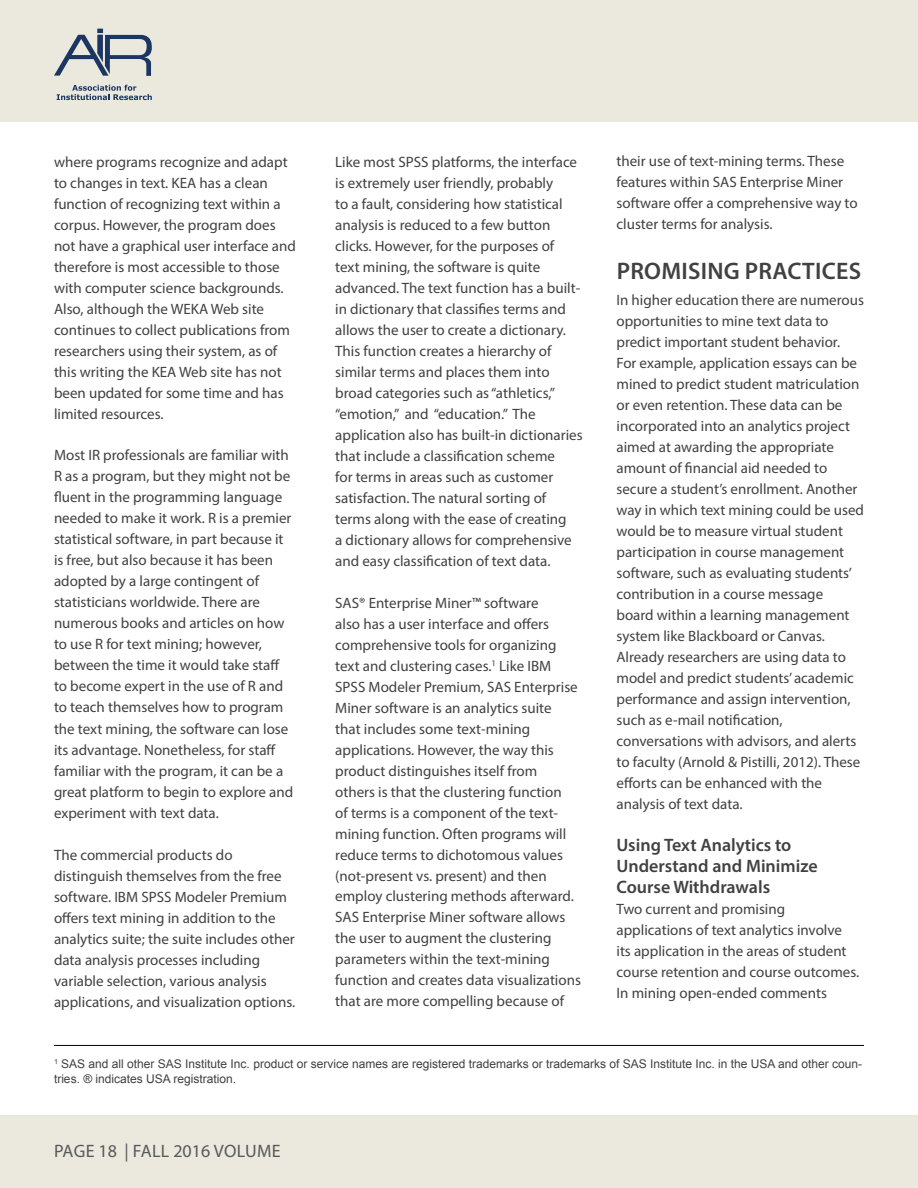
<style>
.page{position:relative;width:918px;height:1188px;background:#fff}
.page>*{position:absolute;margin:0;border:0;box-sizing:border-box;transform-origin:0 0}
.t1{font:600 24px "Myriad Pro";letter-spacing:.01em;color:#414042}
.t2{font:600 18px/21px "Myriad Pro";color:#414042}
.t3{font:18px "Myriad Pro";letter-spacing:.005em;color:#58595b}
.t4{font:15px/21px "Myriad Pro";color:#414042}
.t5{font:12px/14.4px "Arial";color:#414042}
</style>
<div class="page">
<div style="left:0;top:0;width:918px;height:122px;background:#ebe9dd"></div>
<div style="left:0;top:1115px;width:918px;height:73px;background:#ebe9dd"></div>
<svg style="left:54px;top:29px;width:98px;height:47px"></svg>
<svg style="left:57px;top:85px;width:95px;height:15px"></svg>
<hr style="left:54px;top:1045px;width:810px;height:1px;background:#000">
<p class="t4" style="left:54px;top:151px;width:243px">where programs recognize and adapt to changes in text. KEA has a clean function of recognizing text within a corpus. However, the program does not have a graphical user interface and therefore is most accessible to those with computer science backgrounds.<br>Also, although the WEKA Web site continues to collect publications from researchers using their system, as of this writing the KEA Web site has not been updated for some time and has limited resources.</p>
<p class="t4" style="left:54px;top:445px;width:241px">Most IR professionals are familiar with R as a program, but they might not be fluent in the programming language needed to make it work. R is a premier statistical software, in part because it is free, but also because it has been adopted by a large contingent of statisticians worldwide. There are numerous books and articles on how to use R for text mining; however, between the time it would take staff to become expert in the use of R and to teach themselves how to program the text mining, the software can lose its advantage. Nonetheless, for staff familiar with the program, it can be a great platform to begin to explore and experiment with text data.</p>
<p class="t4" style="left:54px;top:844px;width:243px">The commercial products do distinguish themselves from the free software. IBM SPSS Modeler Premium offers text mining in addition to the analytics suite; the suite includes other data analysis processes including variable selection, various analysis applications, and visualization options.</p>
<p class="t4" style="left:335px;top:151px;width:249px">Like most SPSS platforms, the interface is extremely user friendly, probably<br>to a fault, considering how statistical analysis is reduced to a few button clicks. However, for the purposes of<br>text mining, the software is quite advanced. The text function has a built&shy;in dictionary that classifies terms and allows the user to create a dictionary.<br>This function creates a hierarchy of similar terms and places them into broad categories such as “athletics,” “emotion,” and “education.” The application also has built-in dictionaries that include a classification scheme<br>for terms in areas such as customer satisfaction. The natural sorting of terms along with the ease of creating<br>a dictionary allows for comprehensive and easy classification of text data.</p>
<p class="t4" style="left:335px;top:592px;width:247px">SAS® Enterprise Miner™ software<br>also has a user interface and offers comprehensive tools for organizing text and clustering cases.<sup>1</sup> Like IBM SPSS Modeler Premium, SAS Enterprise Miner software is an analytics suite<br>that includes some text-mining applications. However, the way this product distinguishes itself from<br>others is that the clustering function<br>of terms is a component of the text&shy;mining function. Often programs will reduce terms to dichotomous values (not-present vs. present) and then employ clustering methods afterward.<br>SAS Enterprise Miner software allows the user to augment the clustering parameters within the text-mining function and creates data visualizations that are more compelling because of</p>
<p class="t4" style="left:616px;top:151px;width:243px">their use of text-mining terms. These features within SAS Enterprise Miner software offer a comprehensive way to cluster terms for analysis.</p>
<h1 class="t1" style="left:617px;top:256px;width:246px">PROMISING PRACTICES</h1>
<p class="t4" style="left:616px;top:289px;width:249px">In higher education there are numerous opportunities to mine text data to predict important student behavior.<br>For example, application essays can be mined to predict student matriculation or even retention. These data can be incorporated into an analytics project aimed at awarding the appropriate amount of financial aid needed to secure a student’s enrollment. Another way in which text mining could be used would be to measure virtual student participation in course management software, such as evaluating students’ contribution in a course message board within a learning management system like Blackboard or Canvas.<br>Already researchers are using data to model and predict students’ academic performance and assign intervention, such as e-mail notification, conversations with advisors, and alerts to faculty (Arnold &amp; Pistilli, 2012). These efforts can be enhanced with the analysis of text data.</p>
<p class="t2" style="left:616px;top:834px;width:203px">Using Text Analytics to<br>Understand and Minimize<br>Course Withdrawals</p>
<p class="t4" style="left:616px;top:898px;width:244px">Two current and promising applications of text analytics involve its application in the areas of student course retention and course outcomes.<br>In mining open-ended comments</p>
<p class="t5" style="left:54px;top:1057px;width:810px"><sup>1</sup> SAS and all other SAS Institute Inc. product or service names are registered trademarks or trademarks of SAS Institute Inc. in the USA and other coun&shy;tries. ® indicates USA registration.</p>
<p class="t3" style="left:54px;top:1139px;width:228px">PAGE 18 | FALL 2016 VOLUME</p>
</div>
